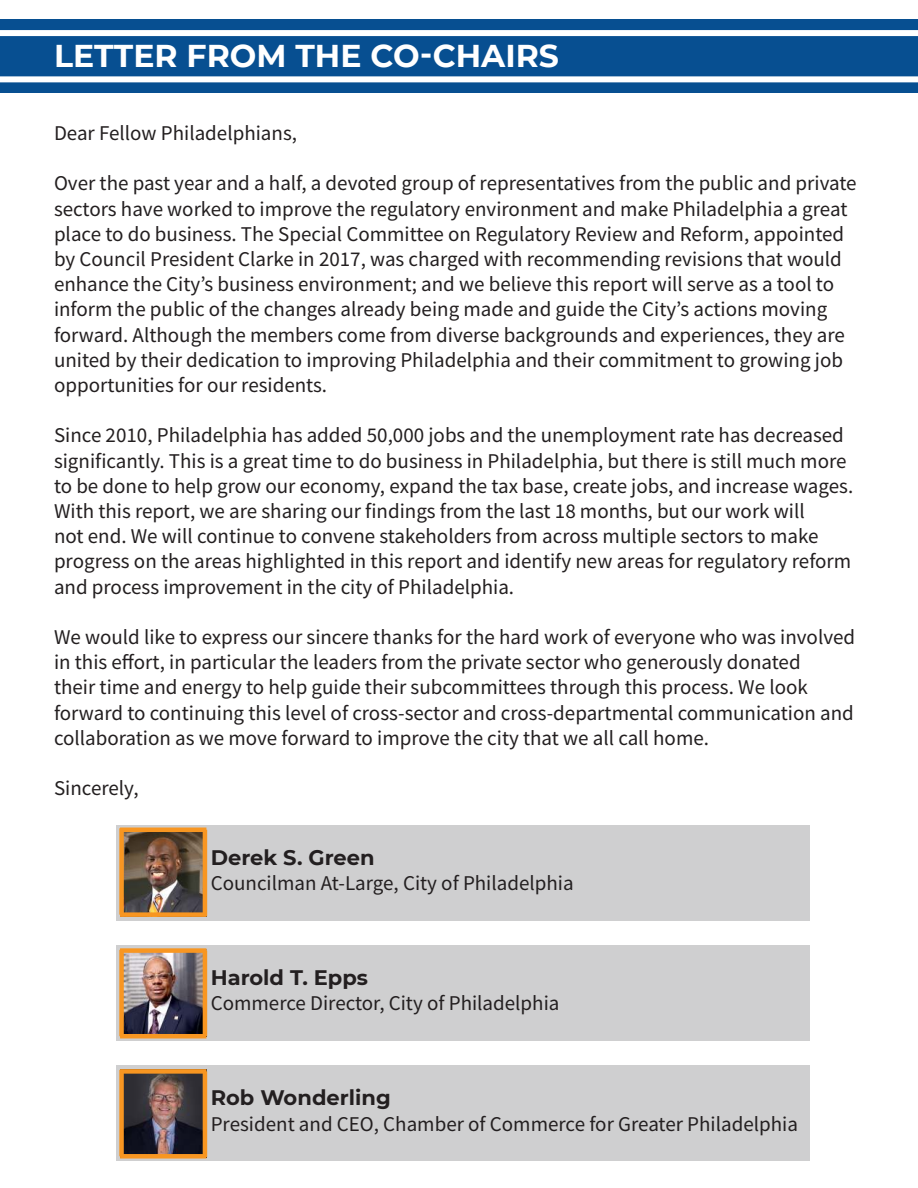
<style>
.page{position:relative;width:918px;height:1188px;background:#fff}
.page>*{position:absolute;margin:0;border:0;box-sizing:border-box;transform-origin:0 0}
.t1{font:700 31.5px "Montserrat";color:#fff}
.t2{font:21px/25.2px "Source Sans Pro";color:#231f20}
.t3{font:700 21px "Montserrat";color:#231f20}
</style>
<div class="page">
<div style="left:0;top:19px;width:918px;height:74px;background:#074f91"></div>
<div style="left:0;top:76px;width:918px;height:6px;background:#fff"></div>
<div style="left:0;top:30px;width:918px;height:6px;background:#fff"></div>
<div style="left:116px;top:1065px;width:694px;height:96px;background:#cfcfd0"></div>
<div style="left:116px;top:946px;width:694px;height:95px;background:#cfcfd0"></div>
<div style="left:116px;top:825px;width:694px;height:96px;background:#cfcfd0"></div>
<img style="left:124px;top:832px;width:79px;height:80px">
<hr style="left:120px;top:828px;width:86px;height:4px;background:#f89621">
<hr style="left:203px;top:830px;width:4px;height:86px;background:#f89621">
<div style="left:120px;top:912px;width:86px;height:5px;background:#f89621"></div>
<div style="left:119px;top:828px;width:5px;height:87px;background:#f89621"></div>
<img style="left:124px;top:953px;width:79px;height:81px">
<div style="left:120px;top:948px;width:86px;height:5px;background:#f89621"></div>
<hr style="left:203px;top:951px;width:4px;height:85px;background:#f89621">
<hr style="left:120px;top:1034px;width:86px;height:4px;background:#f89621">
<div style="left:119px;top:950px;width:5px;height:86px;background:#f89621"></div>
<img style="left:124px;top:1074px;width:79px;height:80px">
<div style="left:120px;top:1069px;width:86px;height:5px;background:#f89621"></div>
<hr style="left:203px;top:1071px;width:4px;height:86px;background:#f89621">
<div style="left:120px;top:1154px;width:86px;height:5px;background:#f89621"></div>
<div style="left:119px;top:1070px;width:5px;height:86px;background:#f89621"></div>
<h1 class="t1" style="left:54px;top:33px;width:506px">LETTER FROM THE CO-CHAIRS</h1>
<p class="t2" style="left:54px;top:122px;width:245px">Dear Fellow Philadelphians,</p>
<p class="t2" style="left:54px;top:173px;width:804px">Over the past year and a half, a devoted group of representatives from the public and private sectors have worked to improve the regulatory environment and make Philadelphia a great place to do business. The Special Committee on Regulatory Review and Reform, appointed by Council President Clarke in 2017, was charged with recommending revisions that would enhance the City’s business environment; and we believe this report will serve as a tool to inform the public of the changes already being made and guide the City’s actions moving forward. Although the members come from diverse backgrounds and experiences, they are united by their dedication to improving Philadelphia and their commitment to growing job opportunities for our residents.</p>
<p class="t2" style="left:54px;top:425px;width:801px">Since 2010, Philadelphia has added 50,000 jobs and the unemployment rate has decreased significantly. This is a great time to do business in Philadelphia, but there is still much more to be done to help grow our economy, expand the tax base, create jobs, and increase wages.<br>With this report, we are sharing our findings from the last 18 months, but our work will<br>not end. We will continue to convene stakeholders from across multiple sectors to make progress on the areas highlighted in this report and identify new areas for regulatory reform and process improvement in the city of Philadelphia.</p>
<p class="t2" style="left:54px;top:626px;width:803px">We would like to express our sincere thanks for the hard work of everyone who was involved in this effort, in particular the leaders from the private sector who generously donated<br>their time and energy to help guide their subcommittees through this process. We look forward to continuing this level of cross-sector and cross-departmental communication and collaboration as we move forward to improve the city that we all call home.</p>
<p class="t2" style="left:54px;top:777px;width:86px">Sincerely,</p>
<p class="t3" style="left:211px;top:848px;width:165px">Derek S. Green</p>
<p class="t2" style="left:211px;top:872px;width:364px">Councilman At-Large, City of Philadelphia</p>
<p class="t3" style="left:211px;top:968px;width:159px">Harold T. Epps</p>
<p class="t2" style="left:211px;top:992px;width:350px">Commerce Director, City of Philadelphia</p>
<p class="t3" style="left:211px;top:1089px;width:182px">Rob Wonderling</p>
<p class="t2" style="left:211px;top:1113px;width:589px">President and CEO, Chamber of Commerce for Greater Philadelphia</p>
</div>
